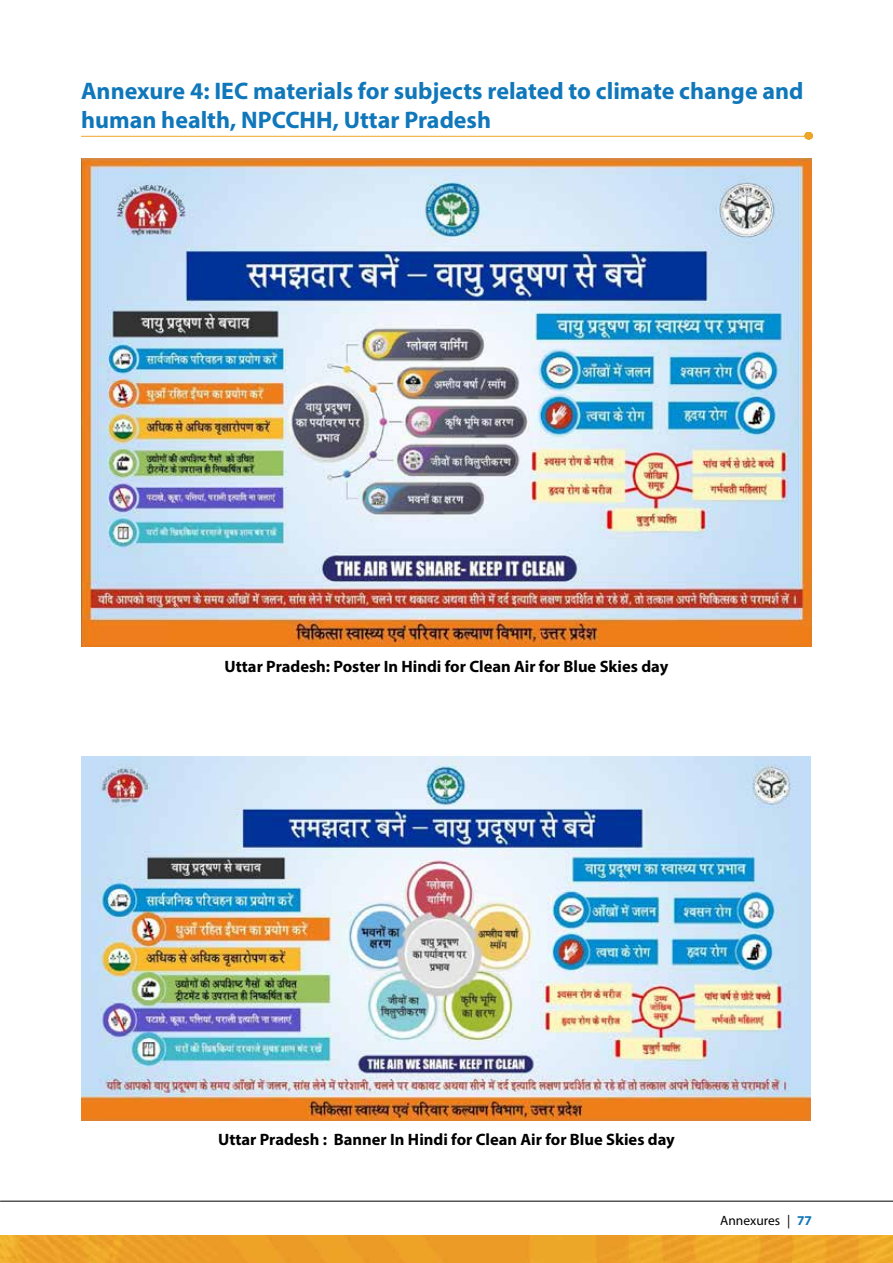
<style>
.page{position:relative;width:893px;height:1263px;background:#fff}
.page>*{position:absolute;margin:0;border:0;box-sizing:border-box;transform-origin:0 0}
.t1{font:700 24px/28.8px "Myriad Pro";color:#0f77ba}
.t2{font:700 16.5px "Myriad Pro";color:#000}
.t3{font:13.5px "Myriad Pro";color:#000}
.s1{font-weight:700;color:#0f77ba}
</style>
<div class="page">
<img style="left:0;top:1236px;width:893px;height:27px">
<hr style="left:0;top:1201px;width:893px;height:1px;background:#000">
<hr style="left:81px;top:136px;width:731px;height:1px;background:#eea629">
<img style="left:81px;top:158px;width:731px;height:488px">
<img style="left:81px;top:756px;width:730px;height:365px">
<h1 class="t1" style="left:81px;top:76px;width:724px">Annexure 4: IEC materials for subjects related to climate change and human health, NPCCHH, Uttar Pradesh</h1>
<p class="t2" style="left:225px;top:656px;width:445px">Uttar Pradesh: Poster In Hindi for Clean Air for Blue Skies day</p>
<p class="t2" style="left:218px;top:1129px;width:458px">Uttar Pradesh : Banner In Hindi for Clean Air for Blue Skies day</p>
<p class="t3" style="left:720px;top:1212px;width:93px">Annexures | <span class="s1">77</span></p>
</div>
